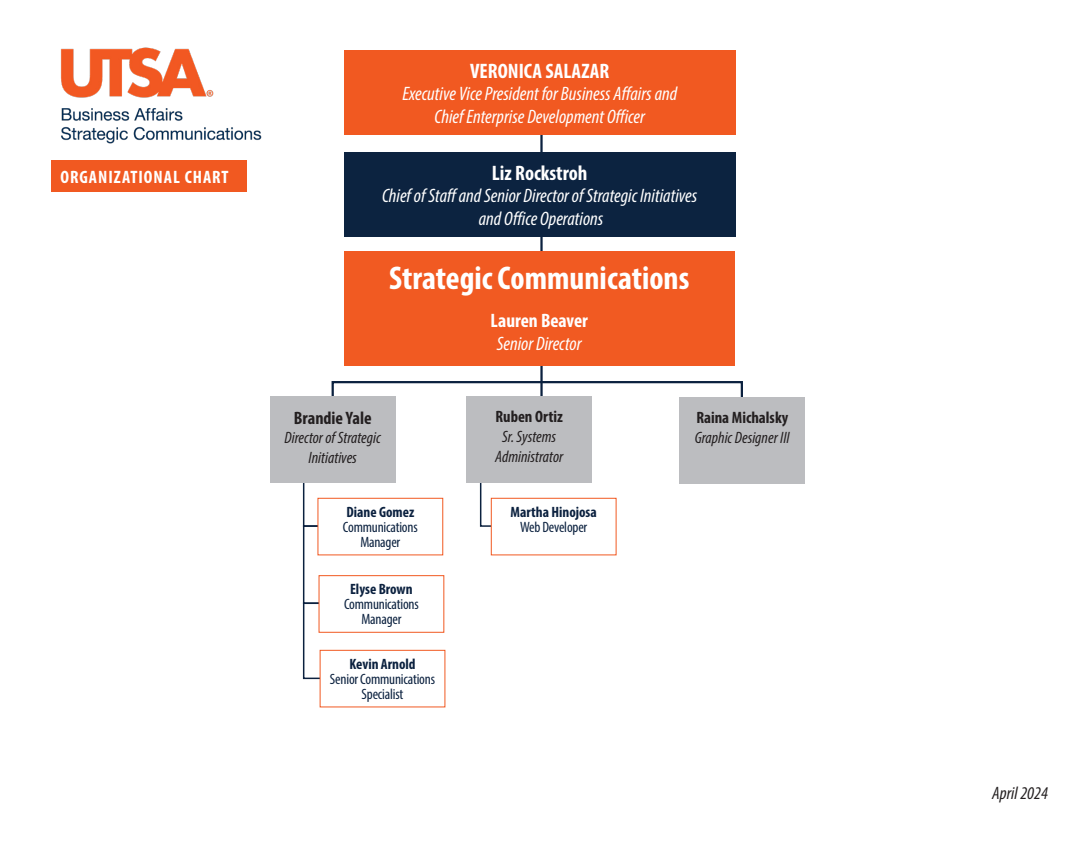
<style>
.page{position:relative;width:1080px;height:864px;background:#fff}
.page>*{position:absolute;margin:0;border:0;box-sizing:border-box;transform-origin:0 0}
.Tier_1__Dept{font:33px "Myriad Variable Concept";color:#fff}
.Tier_1_name{font:700 condensed 21px "Myriad Pro";color:#fff}
.Tier_1_title{font:italic condensed 19.5px/22.5px "Myriad Pro";color:#fff;text-align:center}
.Tier_1__Dept-2{font:italic 19.5px/23.4px "Myriad Variable Concept";color:#fff;text-align:center}
.t1{font:18px "Myriad Variable Concept";letter-spacing:.055em;color:#fff}
.Tier_2_Name{font:700 condensed 18px "Myriad Pro";color:#231f20}
.t2{font:italic 18px "Myriad Variable Concept";color:#231f20}
.Tier_2_Title{font:italic condensed 16.5px/19.8px "Myriad Pro";color:#231f20;text-align:center}
.Tier_2_Name-2{font:700 condensed 16.5px "Myriad Pro";color:#231f20}
.Tier_3_Title{font:condensed 15px/15px "Myriad Pro";letter-spacing:-.01em;color:#0b213f;text-align:center}
.Tier_3_Name{font:700 condensed 15px "Myriad Pro";color:#0b213f}
.s1{font-style:normal}
</style>
<div class="page">
<div style="left:52px;top:161px;width:195px;height:31px;background:#f15921"></div>
<img style="left:51px;top:47px;width:211px;height:117px">
<div style="left:480px;top:462px;width:30px;height:65px;border:2px solid #0b213f"></div>
<div style="left:303px;top:464px;width:30px;height:63px;border:2px solid #0b213f"></div>
<hr style="left:540px;top:122px;width:3px;height:336px;background:#0b213f">
<div style="left:332px;top:381px;width:411px;height:31px;border:2px solid #0b213f"></div>
<div style="left:344px;top:251px;width:390px;height:114px;background:#f15a22"></div>
<div style="left:491px;top:498px;width:125px;height:57px;background:#fff"></div>
<div style="left:491px;top:498px;width:125px;height:57px;border:1px solid #f15921"></div>
<div style="left:466px;top:397px;width:126px;height:86px;background:#bcbdc0"></div>
<div style="left:270px;top:397px;width:126px;height:86px;background:#bcbdc0"></div>
<div style="left:680px;top:397px;width:125px;height:87px;background:#bcbdc0"></div>
<div style="left:303px;top:525px;width:30px;height:79px;border:2px solid #0b213f"></div>
<div style="left:303px;top:602px;width:30px;height:77px;border:2px solid #0b213f"></div>
<div style="left:319px;top:576px;width:125px;height:56px;background:#fff"></div>
<div style="left:319px;top:575px;width:125px;height:58px;border:1px solid #f15921"></div>
<div style="left:318px;top:498px;width:125px;height:57px;background:#fff"></div>
<div style="left:318px;top:498px;width:125px;height:57px;border:1px solid #f15921"></div>
<div style="left:320px;top:650px;width:125px;height:57px;background:#fff"></div>
<div style="left:320px;top:650px;width:125px;height:57px;border:1px solid #f15921"></div>
<div style="left:344px;top:152px;width:391px;height:85px;background:#0c2340"></div>
<div style="left:344px;top:50px;width:391px;height:85px;background:#f15921"></div>
<p class="t1" style="left:60px;top:166px;width:170px">ORGANIZATIONAL CHART</p>
<p class="Tier_1_name" style="left:470px;top:57px;width:141px">VERONICA SALAZAR</p>
<p class="Tier_1_title" style="left:402px;top:82px;width:276px">Executive Vice President for Business Affairs and<br>Chief Enterprise Development Officer</p>
<p class="Tier_1_name" style="left:492px;top:159px;width:97px">Liz Rockstroh</p>
<p class="Tier_1_title" style="left:382px;top:184px;width:317px">Chief of Staff and Senior Director of Strategic Initiatives and Office Operations</p>
<p class="Tier_1__Dept" style="left:389px;top:259px;width:302px">Strategic Communications</p>
<p class="Tier_1__Dept-2" style="left:491px;top:309px;width:99px"><span class="s1">Lauren Beaver<br></span>Senior Director</p>
<p class="Tier_2_Name" style="left:294px;top:406px;width:79px">Brandie Yale</p>
<p class="Tier_2_Title" style="left:285px;top:428px;width:98px">Director of Strategic<br>Initiatives</p>
<p class="Tier_2_Name-2" style="left:495px;top:407px;width:69px">Ruben Ortiz</p>
<p class="Tier_2_Title" style="left:495px;top:427px;width:70px">Sr. Systems<br>Administrator</p>
<p class="Tier_2_Name-2" style="left:696px;top:407px;width:93px">Raina Michalsky</p>
<p class="Tier_2_Title" style="left:695px;top:427px;width:97px">Graphic Designer III</p>
<p class="Tier_3_Name" style="left:346px;top:502px;width:69px">Diane Gomez</p>
<p class="Tier_3_Title" style="left:343px;top:519px;width:76px">Communications<br>Manager</p>
<p class="Tier_3_Name" style="left:350px;top:580px;width:64px">Elyse Brown</p>
<p class="Tier_3_Title" style="left:344px;top:596px;width:76px">Communications<br>Manager</p>
<p class="Tier_3_Name" style="left:349px;top:654px;width:68px">Kevin Arnold</p>
<p class="Tier_3_Title" style="left:330px;top:671px;width:107px">Senior Communications<br>Specialist</p>
<p class="Tier_3_Name" style="left:511px;top:502px;width:88px">Martha Hinojosa</p>
<p class="Tier_3_Title" style="left:520px;top:519px;width:69px">Web Developer</p>
<p class="t2" style="left:992px;top:782px;width:57px">April 2024</p>
</div>
